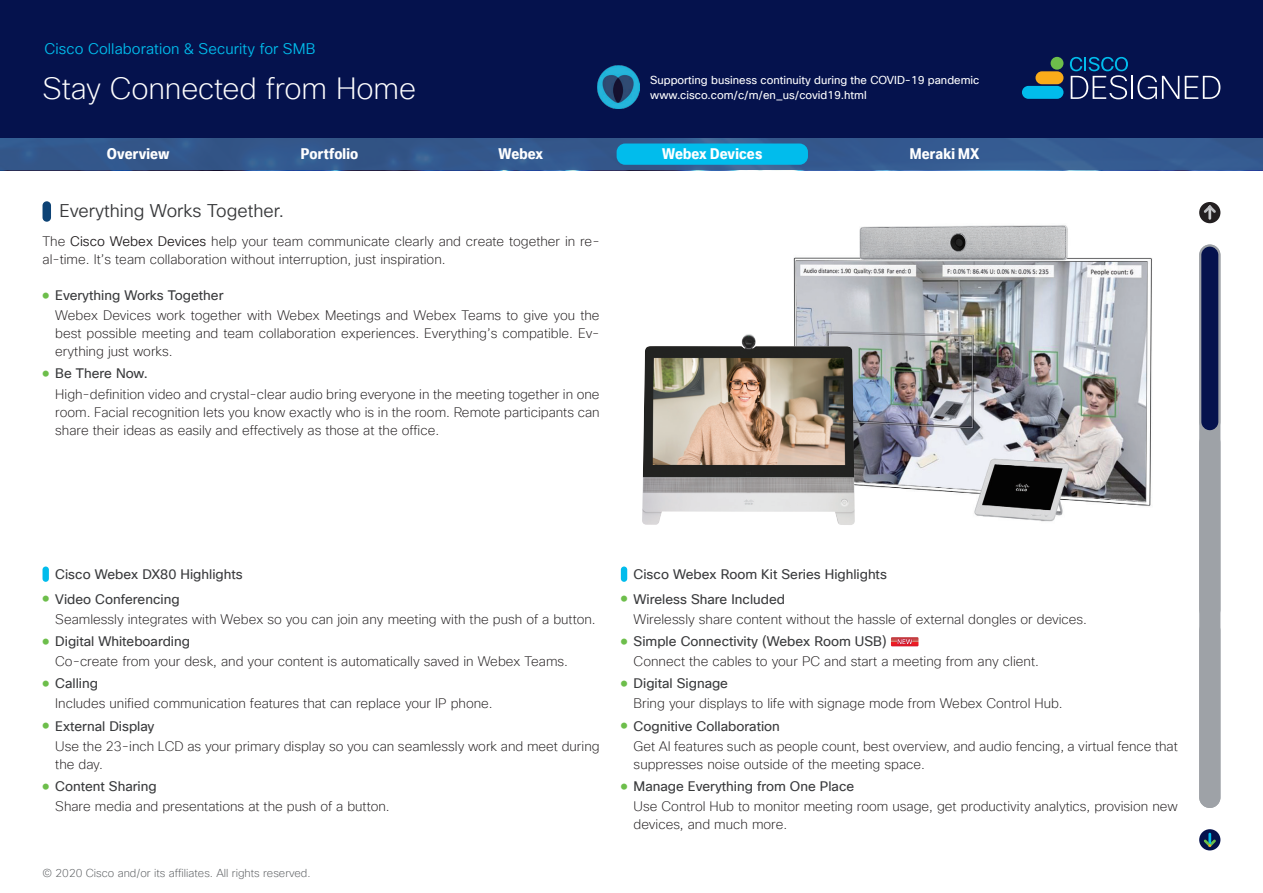
<style>
.page{position:relative;width:1263px;height:893px;background:#fff}
.page>*{position:absolute;margin:0;border:0;box-sizing:border-box;transform-origin:0 0}
.t1{font:200 30px "Cisco Sans TT";letter-spacing:-.005em;color:#fff}
.t2{font:18px "Cisco Sans TT Light";color:#393a3c}
.t3{font:700 condensed 15px "Cisco Sans TT";letter-spacing:.01em;color:#fff}
.t4{font:15px "Cisco Sans TT Light";letter-spacing:.005em;color:#01bcec}
.t5{font:200 13.5px/22.2px "Cisco Sans TT";color:#231f20}
.t6{font:13.5px/24.5px "Cisco Sans TT";color:#393a3c}
.t7{font:11.25px/15px "Cisco Sans TT";color:#fff}
.t8{font:200 11.25px "Cisco Sans TT";color:#595c5f}
.s1{font-family:"Cisco Sans TT Light";font-weight:400}
.s2{font-weight:400;color:#393a3c}
</style>
<div class="page">
<div style="left:0;top:0;width:1263px;height:170px;background:#05124d"></div>
<div style="left:0;top:138px;width:1263px;height:32px;background:#355b8f"></div>
<svg style="left:1070px;top:57px;width:58px;height:42px"></svg>
<hr style="left:1131px;top:76px;width:2px;height:23px;background:#fff">
<svg style="left:1137px;top:75px;width:42px;height:24px"></svg>
<svg style="left:1185px;top:76px;width:35px;height:23px"></svg>
<div style="left:1050px;top:57px;width:13px;height:13px;background:#6dbe4b;border-radius:50%"></div>
<div style="left:1035px;top:71px;width:28px;height:13px;background:#faab1a;border-radius:6px"></div>
<div style="left:1022px;top:86px;width:41px;height:13px;background:#01bcec;border-radius:6px"></div>
<img style="left:597px;top:66px;width:43px;height:42px">
<div style="left:43px;top:201px;width:8px;height:21px;background:#0d4375;border-radius:4px"></div>
<div style="left:43px;top:566px;width:6px;height:16px;background:#01bcec;border-radius:3px"></div>
<div style="left:621px;top:566px;width:6px;height:16px;background:#01bcec;border-radius:3px"></div>
<svg style="left:891px;top:637px;width:27px;height:10px"></svg>
<img style="left:793px;top:225px;width:359px;height:297px">
<img style="left:642px;top:334px;width:213px;height:191px">
<div style="left:1200px;top:246px;width:19px;height:185px;background:#05124d;border-radius:10px"></div>
<div style="left:1199px;top:244px;width:21px;height:188px;border:2px solid #9ea2a7;border-radius:10px"></div>
<div style="left:1200px;top:621px;width:19px;height:186px;background:#9ea2a7;border-radius:10px"></div>
<div style="left:1199px;top:620px;width:21px;height:188px;border:2px solid #9ea2a7;border-radius:10px"></div>
<div style="left:1200px;top:433px;width:19px;height:186px;background:#9ea2a7;border-radius:10px"></div>
<div style="left:1199px;top:432px;width:21px;height:188px;border:2px solid #9ea2a7;border-radius:10px"></div>
<div style="left:1199px;top:829px;width:21px;height:21px;background:#05124d;border-radius:50%"></div>
<hr style="left:1208px;top:833px;width:3px;height:14px;background:#01bcec">
<svg style="left:1204px;top:839px;width:12px;height:8px"></svg>
<div style="left:1199px;top:202px;width:21px;height:21px;background:#231f20;border-radius:50%"></div>
<hr style="left:1208px;top:206px;width:3px;height:14px;background:#cbccce">
<svg style="left:1204px;top:205px;width:12px;height:8px"></svg>
<div style="left:617px;top:144px;width:191px;height:21px;background:#01bcec;border-radius:9px"></div>
<p class="t4" style="left:45px;top:39px;width:272px">Cisco Collaboration &amp; Security for SMB</p>
<h1 class="t1" style="left:43px;top:69px;width:375px">Stay Connected from Home</h1>
<p class="t7" style="left:650px;top:73px;width:331px">Supporting business continuity during the COVID-19 pandemic www.cisco.com/c/m/en_us/covid19.html</p>
<p class="t3" style="left:107px;top:144px;width:64px">Overview</p>
<p class="t3" style="left:301px;top:144px;width:59px">Portfolio</p>
<p class="t3" style="left:498px;top:144px;width:46px">Webex</p>
<p class="t3" style="left:662px;top:144px;width:102px">Webex Devices</p>
<p class="t3" style="left:910px;top:144px;width:71px">Meraki MX</p>
<h2 class="t2" style="left:60px;top:199px;width:226px">Everything Works Together.</h2>
<p class="t5" style="left:43px;top:233px;width:559px;line-height:18px">The <span class="s1">Cisco Webex Devices</span> help your team communicate clearly and create together in re&shy;al-time. It’s team collaboration without interruption, just inspiration.</p>
<p class="t5" style="left:55px;top:286px;width:546px;line-height:20.1px;text-indent:-13px"><sup>⬤</sup> <span class="s2">Everything Works Together<br></span>Webex Devices work together with Webex Meetings and Webex Teams to give you the</p>
<p class="t5" style="left:55px;top:325px;width:546px;line-height:18px">best possible meeting and team collaboration experiences. Everything’s compatible. Ev&shy;erything just works.</p>
<p class="t5" style="left:55px;top:364px;width:546px;line-height:20.1px;text-indent:-13px"><sup>⬤</sup> <span class="s2">Be There Now.<br></span>High-definition video and crystal-clear audio bring everyone in the meeting together in one</p>
<p class="t5" style="left:55px;top:403px;width:546px;line-height:18px">room. Facial recognition lets you know exactly who is in the room. Remote participants can share their ideas as easily and effectively as those at the office.</p>
<p class="t6" style="left:43px;top:563px;width:202px;text-indent:13px">Cisco Webex DX80 Highlights <sup>⬤</sup> Video Conferencing</p>
<p class="t5" style="left:43px;top:608px;width:555px;text-indent:13px">Seamlessly integrates with Webex so you can join any meeting with the push of a button. <sup>⬤</sup> <span class="s2">Digital Whiteboarding</span></p>
<p class="t5" style="left:43px;top:651px;width:527px;text-indent:13px">Co-create from your desk, and your content is automatically saved in Webex Teams. <sup>⬤</sup> <span class="s2">Calling</span></p>
<p class="t5" style="left:43px;top:693px;width:452px;text-indent:13px">Includes unified communication features that can replace your IP phone. <sup>⬤</sup> <span class="s2">External Display</span></p>
<p class="t5" style="left:55px;top:737px;width:546px;line-height:18px">Use the 23-inch LCD as your primary display so you can seamlessly work and meet during the day.</p>
<p class="t5" style="left:55px;top:777px;width:336px;line-height:20.1px;text-indent:-13px"><sup>⬤</sup> <span class="s2">Content Sharing<br></span>Share media and presentations at the push of a button.</p>
<p class="t8" style="left:43px;top:865px;width:270px">© 2020 Cisco and/or its affiliates. All rights reserved.</p>
<p class="t6" style="left:621px;top:563px;width:268px;text-indent:13px">Cisco Webex Room Kit Series Highlights <sup>⬤</sup> Wireless Share Included</p>
<p class="t5" style="left:621px;top:608px;width:468px;text-indent:13px">Wirelessly share content without the hassle of external dongles or devices. <sup>⬤</sup> <span class="s2">Simple Connectivity (Webex Room USB)</span></p>
<p class="t5" style="left:621px;top:651px;width:420px;text-indent:13px">Connect the cables to your PC and start a meeting from any client. <sup>⬤</sup> <span class="s2">Digital Signage</span></p>
<p class="t5" style="left:621px;top:693px;width:443px;text-indent:13px">Bring your displays to life with signage mode from Webex Control Hub. <sup>⬤</sup> <span class="s2">Cognitive Collaboration</span></p>
<p class="t5" style="left:634px;top:737px;width:546px;line-height:18px">Get AI features such as people count, best overview, and audio fencing, a virtual fence that suppresses noise outside of the meeting space.</p>
<p class="t5" style="left:634px;top:777px;width:546px;line-height:20.1px;text-indent:-13px"><sup>⬤</sup> <span class="s2">Manage Everything from One Place<br></span>Use Control Hub to monitor meeting room usage, get productivity analytics, provision new</p>
<p class="t5" style="left:634px;top:814px;width:155px">devices, and much more.</p>
</div>
